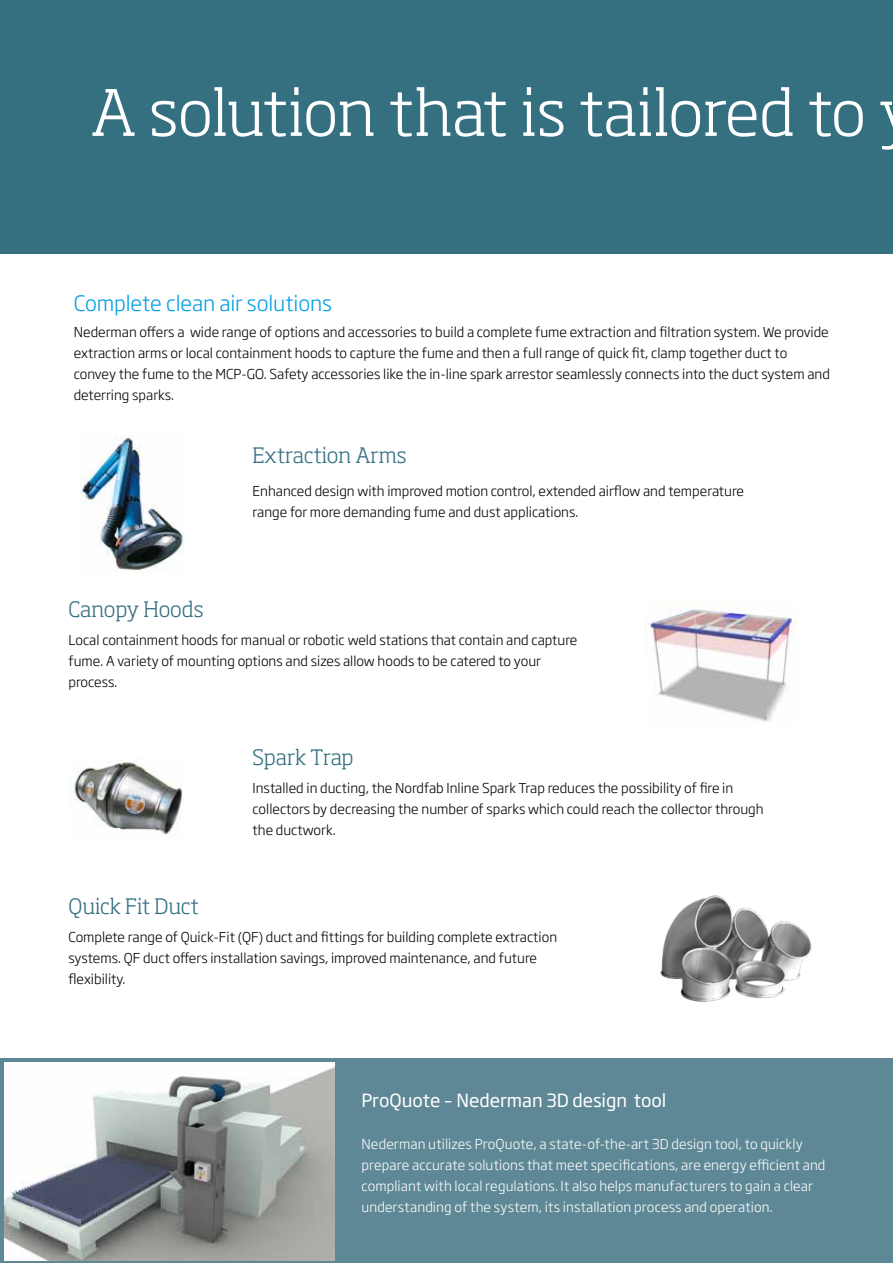
<style>
.page{position:relative;width:893px;height:1263px;background:#fff}
.page>*{position:absolute;margin:0;border:0;box-sizing:border-box;transform-origin:0 0}
.t1{font:300 63px "Soho Pro";letter-spacing:-.01em;color:#fff}
.t2{font:300 21px "Soho Pro";letter-spacing:-.005em;color:#347080}
.t3{font:300 21px "Soho Gothic Pro";letter-spacing:-.005em;color:#009fe3}
.t4{font:18px "Soho Gothic Pro";letter-spacing:-.005em;color:#fff}
.t5{font:300 13.5px/21px "Soho Gothic Pro";color:#000}
.t6{font:300 13.5px/21px "Soho Gothic Pro";letter-spacing:.01em;color:#fff}
</style>
<div class="page">
<div style="left:0;top:0;width:893px;height:254px;background:#347080"></div>
<img style="left:81px;top:435px;width:104px;height:138px">
<img style="left:660px;top:895px;width:152px;height:107px">
<img style="left:74px;top:759px;width:108px;height:76px">
<div style="left:0;top:1058px;width:893px;height:205px;background:#5e8896"></div>
<img style="left:5px;top:1062px;width:330px;height:198px">
<img style="left:644px;top:601px;width:153px;height:121px">
<h1 class="t1" style="left:91px;top:64px;width:777px">A solution that is tailored to</h1>
<h2 class="t3" style="left:74px;top:287px;width:260px">Complete clean air solutions</h2>
<p class="t5" style="left:74px;top:321px;width:758px">Nederman offers a wide range of options and accessories to build a complete fume extraction and filtration system. We provide extraction arms or local containment hoods to capture the fume and then a full range of quick fit, clamp together duct to convey the fume to the MCP-GO. Safety accessories like the in-line spark arrestor seamlessly connects into the duct system and deterring sparks.</p>
<h2 class="t2" style="left:253px;top:439px;width:156px">Extraction Arms</h2>
<p class="t5" style="left:253px;top:480px;width:493px">Enhanced design with improved motion control, extended airflow and temperature range for more demanding fume and dust applications.</p>
<h2 class="t2" style="left:69px;top:593px;width:137px">Canopy Hoods</h2>
<p class="t5" style="left:69px;top:629px;width:510px">Local containment hoods for manual or robotic weld stations that contain and capture fume. A variety of mounting options and sizes allow hoods to be catered to your process.</p>
<h2 class="t2" style="left:253px;top:741px;width:102px">Spark Trap</h2>
<p class="t5" style="left:253px;top:776px;width:512px">Installed in ducting, the Nordfab Inline Spark Trap reduces the possibility of fire in collectors by decreasing the number of sparks which could reach the collector through the ductwork.</p>
<h2 class="t2" style="left:69px;top:890px;width:132px">Quick Fit Duct</h2>
<p class="t5" style="left:69px;top:925px;width:490px">Complete range of Quick-Fit (QF) duct and fittings for building complete extraction systems. QF duct offers installation savings, improved maintenance, and future flexibility.</p>
<h3 class="t4" style="left:361px;top:1087px;width:307px">ProQuote – Nederman 3D design tool</h3>
<p class="t6" style="left:361px;top:1133px;width:466px">Nederman utilizes ProQuote, a state-of-the-art 3D design tool, to quickly prepare accurate solutions that meet specifications, are energy efficient and compliant with local regulations. It also helps manufacturers to gain a clear understanding of the system, its installation process and operation.</p>
</div>
